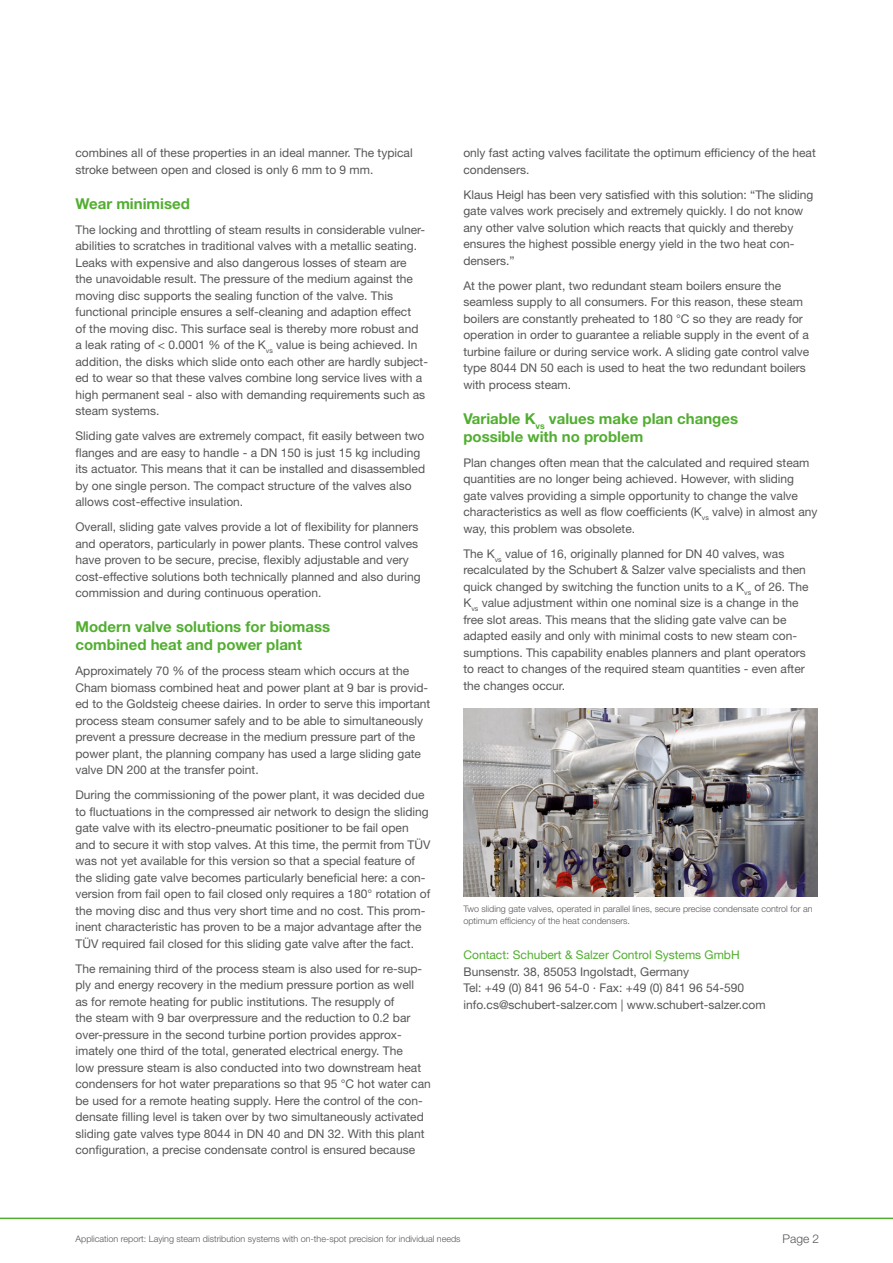
<style>
.page{position:relative;width:893px;height:1263px;background:#fff}
.page>*{position:absolute;margin:0;border:0;box-sizing:border-box;transform-origin:0 0}
.t1{font:700 15px/18px "Helvetica Neue LT Std";color:#51ae30}
.t2{font:12px/16.5px "Helvetica Neue LT Std";color:#565656}
.t3{font:12px "Helvetica Neue LT Std";color:#51ae30}
.t4{font:300 12px "Helvetica Neue LT Std";color:#565656}
.t5{font:300 9px/12px "Helvetica Neue LT Std";color:#565656}
</style>
<div class="page">
<hr style="left:0;top:1217px;width:893px;height:2px;background:#51ae30">
<img style="left:463px;top:708px;width:354px;height:188px">
<p class="t2" style="left:76px;top:145px;width:339px">combines all of these properties in an ideal manner. The typical stroke between open and closed is only 6 mm to 9 mm.</p>
<p class="t1" style="left:76px;top:194px;width:116px">Wear minimised</p>
<p class="t2" style="left:76px;top:221px;width:354px">The locking and throttling of steam results in considerable vulner&shy;abilities to scratches in traditional valves with a metallic seating.<br>Leaks with expensive and also dangerous losses of steam are<br>the unavoidable result. The pressure of the medium against the moving disc supports the sealing function of the valve. This functional principle ensures a self-cleaning and adaption effect<br>of the moving disc. This surface seal is thereby more robust and<br>a leak rating of &lt; 0.0001 % of the K<sub>vs</sub> value is being achieved. In addition, the disks which slide onto each other are hardly subject&shy;ed to wear so that these valves combine long service lives with a high permanent seal - also with demanding requirements such as steam systems.</p>
<p class="t2" style="left:76px;top:428px;width:351px">Sliding gate valves are extremely compact, fit easily between two flanges and are easy to handle - a DN 150 is just 15 kg including its actuator. This means that it can be installed and disassembled by one single person. The compact structure of the valves also allows cost-effective insulation.</p>
<p class="t2" style="left:76px;top:519px;width:347px">Overall, sliding gate valves provide a lot of flexibility for planners and operators, particularly in power plants. These control valves have proven to be secure, precise, flexibly adjustable and very cost-effective solutions both technically planned and also during commission and during continuous operation.</p>
<p class="t1" style="left:76px;top:618px;width:256px">Modern valve solutions for biomass combined heat and power plant</p>
<p class="t2" style="left:76px;top:663px;width:356px">Approximately 70 % of the process steam which occurs at the Cham biomass combined heat and power plant at 9 bar is provid&shy;ed to the Goldsteig cheese dairies. In order to serve this important process steam consumer safely and to be able to simultaneously prevent a pressure decrease in the medium pressure part of the power plant, the planning company has used a large sliding gate valve DN 200 at the transfer point.</p>
<p class="t2" style="left:76px;top:787px;width:356px">During the commissioning of the power plant, it was decided due to fluctuations in the compressed air network to design the sliding gate valve with its electro-pneumatic positioner to be fail open and to secure it with stop valves. At this time, the permit from TÜV was not yet available for this version so that a special feature of the sliding gate valve becomes particularly beneficial here: a con&shy;version from fail open to fail closed only requires a 180° rotation of the moving disc and thus very short time and no cost. This prom&shy;inent characteristic has proven to be a major advantage after the TÜV required fail closed for this sliding gate valve after the fact.</p>
<p class="t2" style="left:76px;top:960px;width:357px">The remaining third of the process steam is also used for re-sup&shy;ply and energy recovery in the medium pressure portion as well<br>as for remote heating for public institutions. The resupply of<br>the steam with 9 bar overpressure and the reduction to 0.2 bar over-pressure in the second turbine portion provides approx&shy;imately one third of the total, generated electrical energy. The<br>low pressure steam is also conducted into two downstream heat condensers for hot water preparations so that 95 °C hot water can be used for a remote heating supply. Here the control of the con&shy;densate filling level is taken over by two simultaneously activated sliding gate valves type 8044 in DN 40 and DN 32. With this plant configuration, a precise condensate control is ensured because</p>
<p class="t2" style="left:463px;top:145px;width:354px">only fast acting valves facilitate the optimum efficiency of the heat condensers.</p>
<p class="t2" style="left:463px;top:186px;width:352px">Klaus Heigl has been very satisfied with this solution: “The sliding gate valves work precisely and extremely quickly. I do not know any other valve solution which reacts that quickly and thereby ensures the highest possible energy yield in the two heat con&shy;densers.”</p>
<p class="t2" style="left:463px;top:277px;width:348px">At the power plant, two redundant steam boilers ensure the seamless supply to all consumers. For this reason, these steam boilers are constantly preheated to 180 °C so they are ready for operation in order to guarantee a reliable supply in the event of a turbine failure or during service work. A sliding gate control valve type 8044 DN 50 each is used to heat the two redundant boilers with process steam.</p>
<p class="t1" style="left:463px;top:409px;width:276px">Variable K<sub>vs</sub> values make plan changes possible with no problem</p>
<p class="t2" style="left:463px;top:454px;width:356px">Plan changes often mean that the calculated and required steam quantities are no longer being achieved. However, with sliding gate valves providing a simple opportunity to change the valve characteristics as well as flow coefficients (K<sub>vs</sub> valve) in almost any way, this problem was obsolete.</p>
<p class="t2" style="left:463px;top:545px;width:347px">The K<sub>vs</sub> value of 16, originally planned for DN 40 valves, was recalculated by the Schubert &amp; Salzer valve specialists and then quick changed by switching the function units to a K<sub>vs</sub> of 26. The K<sub>vs</sub> value adjustment within one nominal size is a change in the free slot areas. This means that the sliding gate valve can be adapted easily and only with minimal costs to new steam con&shy;sumptions. This capability enables planners and plant operators to react to changes of the required steam quantities - even after the changes occur.</p>
<p class="t5" style="left:463px;top:903px;width:351px">Two sliding gate valves, operated in parallel lines, secure precise condensate control for an optimum efficiency of the heat condensers.</p>
<p class="t3" style="left:463px;top:948px;width:278px">Contact: Schubert &amp; Salzer Control Systems GmbH</p>
<p class="t2" style="left:463px;top:963px;width:304px">Bunsenstr. 38, 85053 Ingolstadt, Germany<br>Tel: +49 (0) 841 96 54-0 · Fax: +49 (0) 841 96 54-590 info.cs@schubert-salzer.com | www.schubert-salzer.com</p>
<p class="t5" style="left:76px;top:1232px;width:387px">Application report: Laying steam distribution systems with on-the-spot precision for individual needs</p>
<p class="t4" style="left:782px;top:1231px;width:38px">Page 2</p>
</div>
